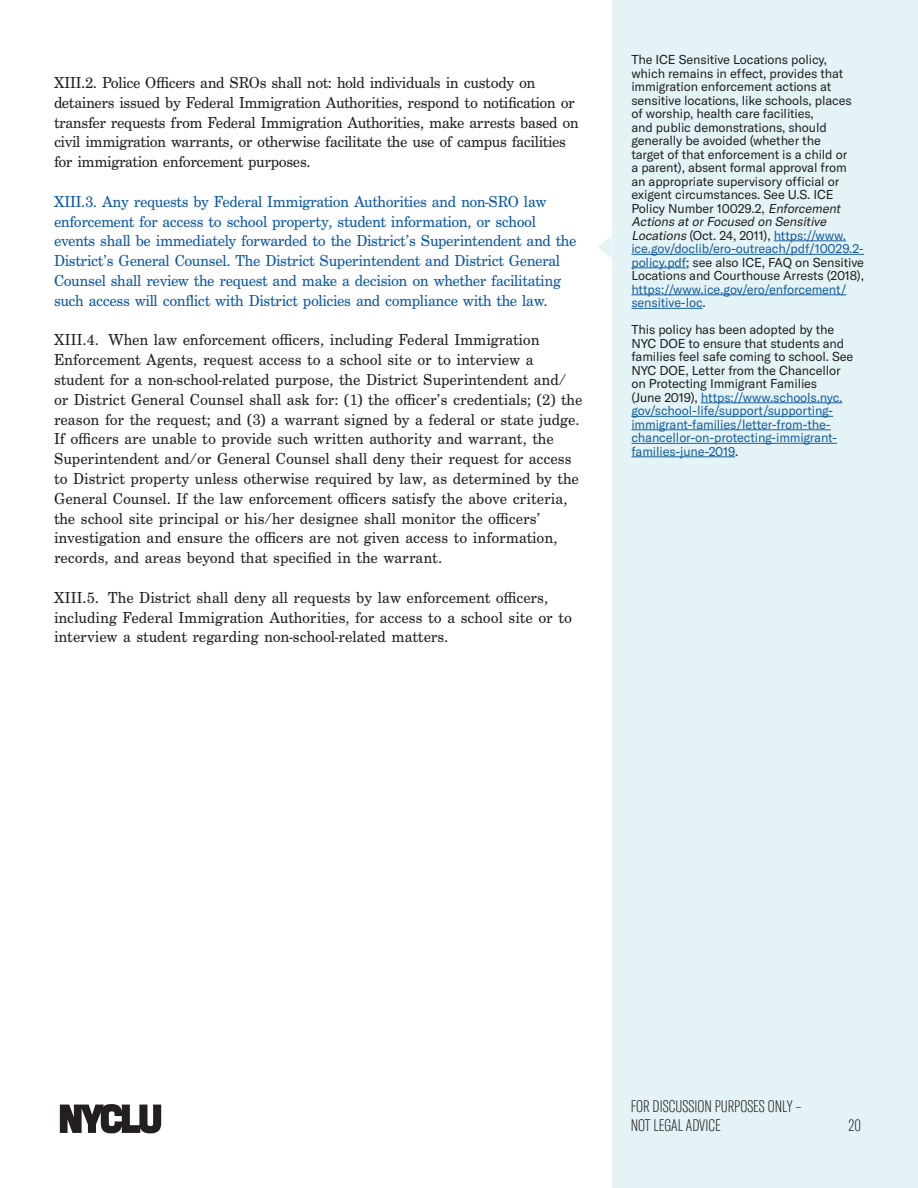
<style>
.page{position:relative;width:918px;height:1188px;background:#fff}
.page>*{position:absolute;margin:0;border:0;box-sizing:border-box;transform-origin:0 0}
.t1{font:16.5px/19.8px "Century Schoolbook FS";letter-spacing:-.01em;color:#231f20}
.t2{font:16.5px/19.8px "Century Schoolbook FS";letter-spacing:-.02em;color:#0b57a8}
.t3{font:100 extra-condensed 16.5px "GT America";color:#231f20}
.t4{font:12.75px/13.5px "GT America";letter-spacing:-.01em;color:#231f20}
.s1{font-style:italic}
.s2{color:#175d9e}
</style>
<div class="page">
<div style="left:612px;top:0;width:306px;height:1188px;background:#e4f4f6"></div>
<svg style="left:60px;top:1104px;width:101px;height:29px"></svg>
<hr style="left:774px;top:241px;width:72px;height:1px;background:#175d9e">
<hr style="left:631px;top:254px;width:233px;height:1px;background:#175d9e">
<hr style="left:631px;top:268px;width:55px;height:1px;background:#175d9e">
<hr style="left:631px;top:295px;width:215px;height:1px;background:#175d9e">
<hr style="left:631px;top:308px;width:72px;height:1px;background:#175d9e">
<hr style="left:701px;top:403px;width:141px;height:1px;background:#175d9e">
<hr style="left:631px;top:416px;width:202px;height:1px;background:#175d9e">
<hr style="left:631px;top:430px;width:200px;height:1px;background:#175d9e">
<hr style="left:631px;top:443px;width:206px;height:1px;background:#175d9e">
<hr style="left:631px;top:457px;width:104px;height:1px;background:#175d9e">
<svg style="left:598px;top:237px;width:13px;height:21px"></svg>
<p class="t1" style="left:54px;top:73px;width:526px">XIII.2. Police Officers and SROs shall not: hold individuals in custody on detainers issued by Federal Immigration Authorities, respond to notification or transfer requests from Federal Immigration Authorities, make arrests based on civil immigration warrants, or otherwise facilitate the use of campus facilities for immigration enforcement purposes.</p>
<p class="t2" style="left:54px;top:192px;width:524px">XIII.3. Any requests by Federal Immigration Authorities and non-SRO law enforcement for access to school property, student information, or school events shall be immediately forwarded to the District’s Superintendent and the District’s General Counsel. The District Superintendent and District General Counsel shall review the request and make a decision on whether facilitating such access will conflict with District policies and compliance with the law.</p>
<p class="t1" style="left:54px;top:330px;width:530px">XIII.4. When law enforcement officers, including Federal Immigration Enforcement Agents, request access to a school site or to interview a student for a non-school-related purpose, the District Superintendent and/ or District General Counsel shall ask for: (1) the officer’s credentials; (2) the reason for the request; and (3) a warrant signed by a federal or state judge.<br>If officers are unable to provide such written authority and warrant, the Superintendent and/or General Counsel shall deny their request for access to District property unless otherwise required by law, as determined by the General Counsel. If the law enforcement officers satisfy the above criteria, the school site principal or his/her designee shall monitor the officers’ investigation and ensure the officers are not given access to information, records, and areas beyond that specified in the warrant.</p>
<p class="t1" style="left:54px;top:588px;width:520px">XIII.5. The District shall deny all requests by law enforcement officers, including Federal Immigration Authorities, for access to a school site or to interview a student regarding non-school-related matters.</p>
<p class="t4" style="left:631px;top:53px;width:234px">The ICE Sensitive Locations policy, which remains in effect, provides that immigration enforcement actions at sensitive locations, like schools, places of worship, health care facilities,<br>and public demonstrations, should generally be avoided (whether the<br>target of that enforcement is a child or<br>a parent), absent formal approval from an appropriate supervisory official or exigent circumstances. See U.S. ICE Policy Number 10029.2, <span class="s1">Enforcement Actions atorFocused on Sensitive Locations</span> (Oct. 24, 2011), <span class="s2">https://www. ice.gov/doclib/ero-outreach/pdf/10029.2- policy.pdf</span>; see also ICE, FAQ on Sensitive Locations and Courthouse Arrests (2018), <span class="s2">https://www.ice.gov/ero/enforcement/ sensitive-loc</span>.</p>
<p class="t4" style="left:631px;top:323px;width:224px">This policy has been adopted by the NYC DOE to ensure that students and families feel safe coming to school. See NYC DOE, Letter from the Chancellor on Protecting Immigrant Families<br>(June 2019), <span class="s2">https://www.schools.nyc. gov/school-life/support/supporting&shy;immigrant-families/letter-from-the&shy;chancellor-on-protecting-immigrant&shy;families-june-2019</span>.</p>
<p class="t3" style="left:631px;top:1097px;width:172px">FOR DISCUSSION PURPOSES ONLY –</p>
<p class="t3" style="left:631px;top:1116px;width:92px">NOT LEGAL ADVICE</p>
<p class="t3" style="left:849px;top:1116px;width:14px">20</p>
</div>
